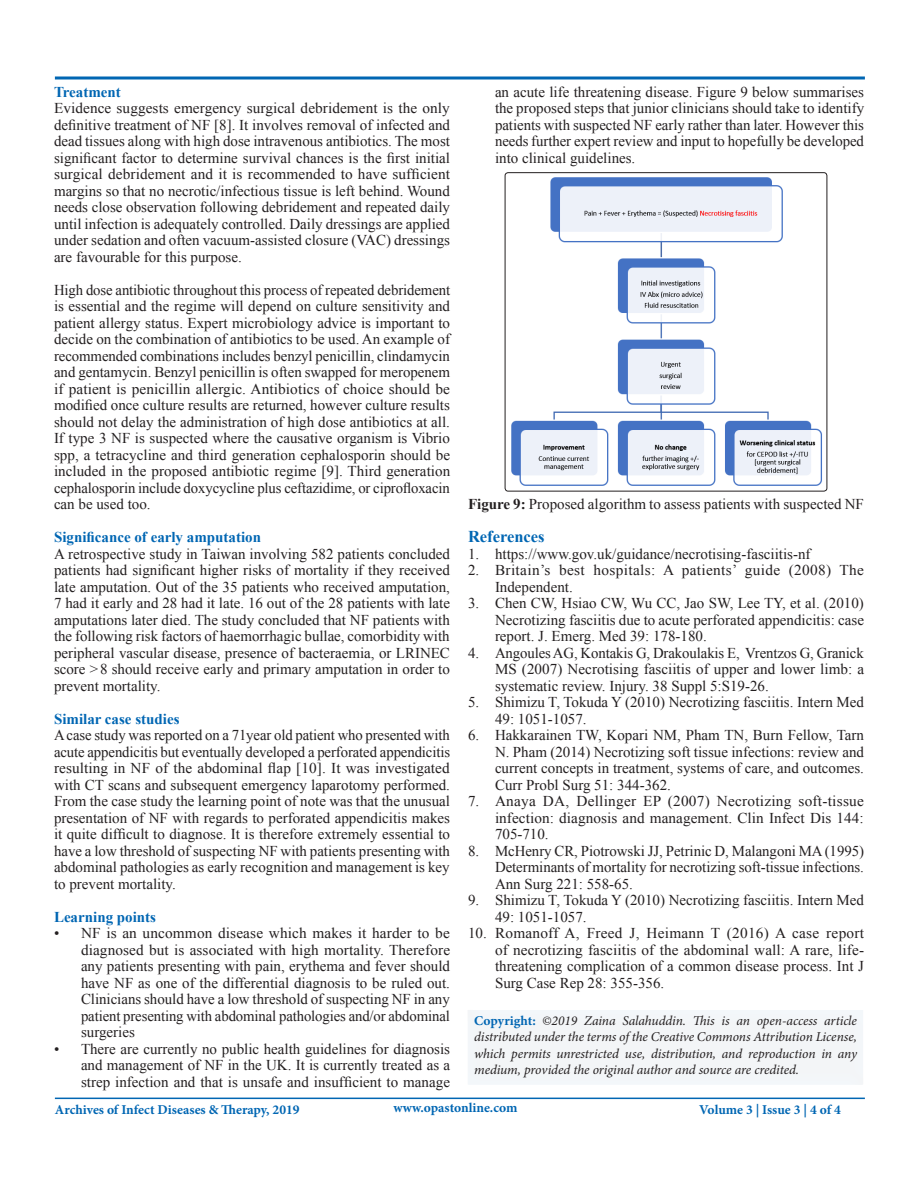
<style>
.page{position:relative;width:918px;height:1188px;background:#fff}
.page>*{position:absolute;margin:0;border:0;box-sizing:border-box;transform-origin:0 0}
.t1{font:700 16.5px "Times New Roman";color:#0166b3}
.t2{font:15px/16.5px "Times New Roman";color:#231f20;text-align:justify}
.t3{font:700 15px "Times New Roman";color:#0166b3}
.t4{font:15px/16.5px "Times New Roman";letter-spacing:.025em;color:#231f20}
.t5{font:italic 13.5px/16.5px "Minion Pro";letter-spacing:-.01em;color:#231f20;text-align:justify}
.t6{font:700 13.5px "Minion Pro";color:#0166b3}
.s1{font-weight:700}
.s2{font-weight:700;font-style:normal;color:#0166b3}
</style>
<div class="page">
<svg style="left:54px;top:76px;width:811px;height:4px;background:#408cc5"></svg>
<hr style="left:55px;top:1098px;width:810px;height:1px;background:#0166b3">
<img style="left:505px;top:177px;width:322px;height:314px">
<div style="left:505px;top:172px;width:322px;height:319px;border:1px solid #231f20;border-radius:3px"></div>
<div style="left:462px;top:1005px;width:403px;height:81px;background:#f3f5f7"></div>
<p class="t3" style="left:54px;top:81px;width:68px">Treatment</p>
<p class="t2" style="left:54px;top:100px;width:398px">Evidence suggests emergency surgical debridement is the only definitive treatment of NF [8]. It involves removal of infected and dead tissues along with high dose intravenous antibiotics. The most significant factor to determine survival chances is the first initial surgical debridement and it is recommended to have sufficient margins so that no necrotic/infectious tissue is left behind. Wound needs close observation following debridement and repeated daily until infection is adequately controlled. Daily dressings are applied under sedation and often vacuum-assisted closure (VAC) dressings are favourable for this purpose.</p>
<p class="t2" style="left:54px;top:281px;width:398px">High dose antibiotic throughout this process of repeated debridement is essential and the regime will depend on culture sensitivity and patient allergy status. Expert microbiology advice is important to decide on the combination of antibiotics to be used. An example of recommended combinations includes benzyl penicillin, clindamycin and gentamycin. Benzyl penicillin is often swapped for meropenem if patient is penicillin allergic. Antibiotics of choice should be modified once culture results are returned, however culture results should not delay the administration of high dose antibiotics at all.<br>If type 3 NF is suspected where the causative organism is Vibrio spp, a tetracycline and third generation cephalosporin should be included in the proposed antibiotic regime [9]. Third generation cephalosporin include doxycycline plus ceftazidime, or ciprofloxacin can be used too.</p>
<p class="t3" style="left:54px;top:527px;width:209px">Significance of early amputation</p>
<p class="t2" style="left:54px;top:545px;width:398px">A retrospective study in Taiwan involving 582 patients concluded patients had significant higher risks of mortality if they received late amputation. Out of the 35 patients who received amputation, 7 had it early and 28 had it late. 16 out of the 28 patients with late amputations later died. The study concluded that NF patients with the following risk factors of haemorrhagic bullae, comorbidity with peripheral vascular disease, presence of bacteraemia, or LRINEC score &gt;8 should receive early and primary amputation in order to prevent mortality.</p>
<p class="t3" style="left:54px;top:708px;width:127px">Similar case studies</p>
<p class="t2" style="left:54px;top:727px;width:398px">A case study was reported on a 71year old patient who presented with acute appendicitis but eventually developed a perforated appendicitis resulting in NF of the abdominal flap [10]. It was investigated with CT scans and subsequent emergency laparotomy performed.<br>From the case study the learning point of note was that the unusual presentation of NF with regards to perforated appendicitis makes it quite difficult to diagnose. It is therefore extremely essential to have a low threshold of suspecting NF with patients presenting with abdominal pathologies as early recognition and management is key to prevent mortality.</p>
<p class="t3" style="left:54px;top:906px;width:104px">Learning points</p>
<p class="t2" style="left:81px;top:925px;width:371px;text-indent:-27px">• NF is an uncommon disease which makes it harder to be diagnosed but is associated with high mortality. Therefore any patients presenting with pain, erythema and fever should have NF as one of the differential diagnosis to be ruled out.<br>Clinicians should have a low threshold of suspecting NF in any patient presenting with abdominal pathologies and/or abdominal surgeries</p>
<p class="t2" style="left:81px;top:1040px;width:371px;text-indent:-27px">• There are currently no public health guidelines for diagnosis and management of NF in the UK. It is currently treated as a strep infection and that is unsafe and insufficient to manage</p>
<p class="t2" style="left:495px;top:83px;width:371px">an acute life threatening disease. Figure 9 below summarises the proposed steps that junior clinicians should take to identify patients with suspected NF early rather than later. However this needs further expert review and input to hopefully be developed into clinical guidelines.</p>
<p class="t2" style="left:468px;top:496px;width:397px"><span class="s1">Figure 9:</span> Proposed algorithm to assess patients with suspected NF</p>
<p class="t1" style="left:468px;top:525px;width:78px">References</p>
<p class="t2" style="left:468px;top:545px;width:344px">1. https://www.gov.uk/guidance/necrotising-fasciitis-nf</p>
<p class="t4" style="left:495px;top:562px;width:371px;text-indent:-27px">2. Britain’s best hospitals: A patients’ guide (2008) The<br>Independent.</p>
<p class="t2" style="left:495px;top:595px;width:371px;text-indent:-27px">3. Chen CW, Hsiao CW, Wu CC, Jao SW, Lee TY, et al. (2010)<br>Necrotizing fasciitis due to acute perforated appendicitis: case report. J. Emerg. Med 39: 178-180.</p>
<p class="t2" style="left:495px;top:644px;width:371px;text-indent:-27px">4. Angoules AG, Kontakis G, Drakoulakis E, Vrentzos G, Granick MS (2007) Necrotising fasciitis of upper and lower limb: a systematic review. Injury. 38 Suppl 5:S19-26.</p>
<p class="t2" style="left:495px;top:694px;width:370px;text-indent:-27px">5. Shimizu T, Tokuda Y (2010) Necrotizing fasciitis. Intern Med<br>49: 1051-1057.</p>
<p class="t2" style="left:495px;top:727px;width:371px;text-indent:-27px">6. Hakkarainen TW, Kopari NM, Pham TN, Burn Fellow, Tarn N. Pham (2014) Necrotizing soft tissue infections: review and current concepts in treatment, systems of care, and outcomes.<br>Curr Probl Surg 51: 344-362.</p>
<p class="t2" style="left:495px;top:793px;width:370px;text-indent:-27px">7. Anaya DA, Dellinger EP (2007) Necrotizing soft-tissue infection: diagnosis and management. Clin Infect Dis 144:<br>705-710.</p>
<p class="t2" style="left:495px;top:842px;width:371px;text-indent:-27px">8. McHenry CR, Piotrowski JJ, Petrinic D, Malangoni MA (1995)<br>Determinants of mortality for necrotizing soft-tissue infections.<br>Ann Surg 221: 558-65.</p>
<p class="t2" style="left:495px;top:892px;width:370px;text-indent:-27px">9. Shimizu T, Tokuda Y (2010) Necrotizing fasciitis. Intern Med<br>49: 1051-1057.</p>
<p class="t2" style="left:495px;top:925px;width:371px;text-indent:-27px">10. Romanoff A, Freed J, Heimann T (2016) A case report of necrotizing fasciitis of the abdominal wall: A rare, life&shy;threatening complication of a common disease process. Int J Surg Case Rep 28: 355-356.</p>
<p class="t5" style="left:474px;top:1012px;width:384px"><span class="s2">Copyright:</span> ©2019 Zaina Salahuddin. This is an open-access article distributed under the terms of the Creative Commons Attribution License, which permits unrestricted use, distribution, and reproduction in any medium, provided the original author and source are credited.</p>
<p class="t6" style="left:55px;top:1100px;width:246px">Archives of Infect Diseases &amp; Therapy, 2019</p>
<p class="t6" style="left:393px;top:1099px;width:126px">www.opastonline.com</p>
<p class="t6" style="left:699px;top:1100px;width:143px">Volume 3 | Issue 3 | 4 of 4</p>
</div>
